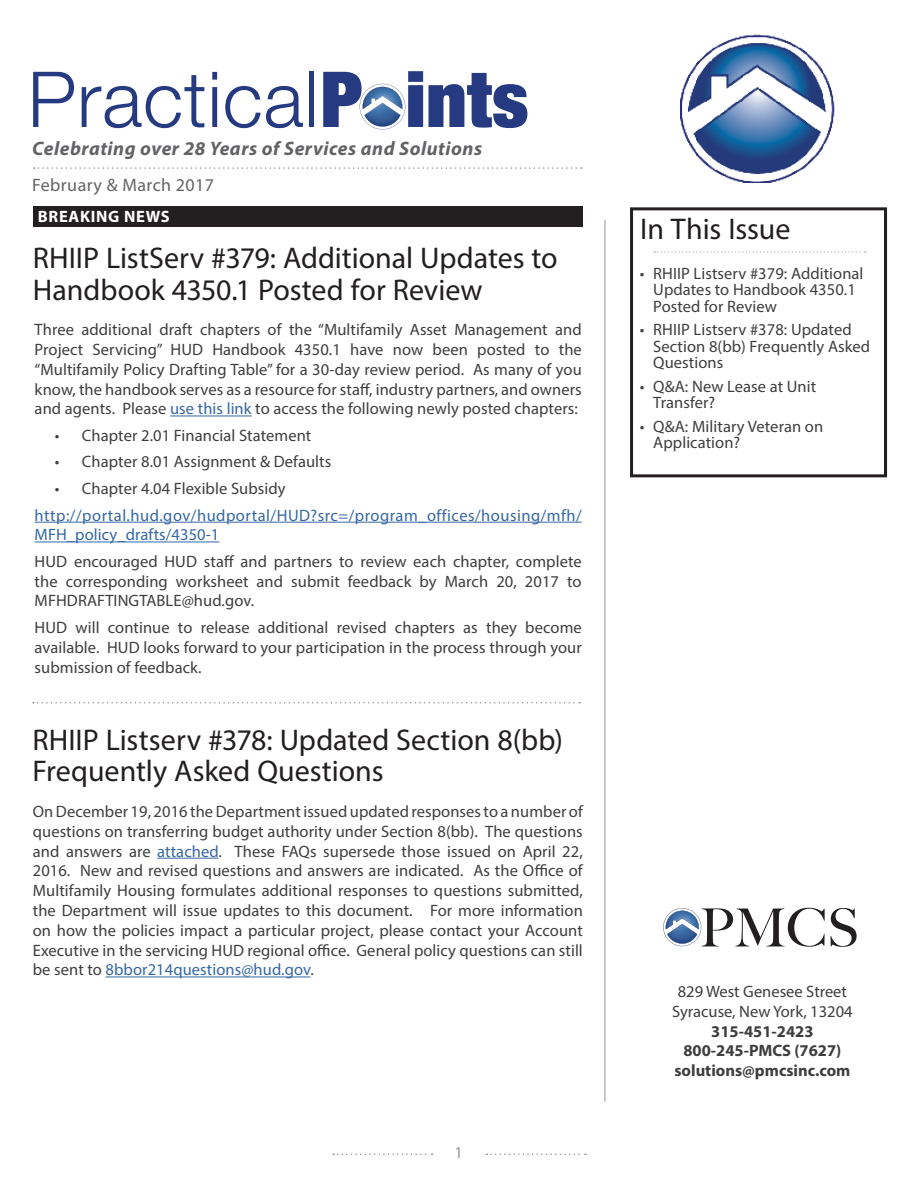
<style>
.page{position:relative;width:918px;height:1188px;background:#fff}
.page>*{position:absolute;margin:0;border:0;box-sizing:border-box;transform-origin:0 0}
.Headline_Small{font:30px/31.5px "Myriad Pro";color:#231f20}
.Contact_Us{font:30px "Myriad Pro";letter-spacing:-.005em;color:#231f20}
.Kicker{font:italic 700 19.5px "Myriad Pro";letter-spacing:.025em;color:#636366}
.Kicker-2{font:18px "Myriad Pro";letter-spacing:.025em;color:#636366}
.paragraphs{font:16.5px/19.8px "Myriad Pro";letter-spacing:.005em;color:#3e3e3f;text-align:justify}
.paragraphs-2{font:16.5px/19.8px "Myriad Pro";letter-spacing:.03em;color:#3667a4}
.address{font:700 16.5px "Myriad Pro";color:#3e3e3f}
.address-2{font:16.5px/19.8px "Myriad Pro";color:#3e3e3f;text-align:center}
.first_paragraph{font:700 16.5px "Myriad Pro";letter-spacing:.04em;color:#fff}
.first_paragraph-2{font:16.5px "Myriad Pro";color:#939598}
.s1{color:#3667a4}
</style>
<div class="page">
<hr style="left:157px;top:858px;width:62px;height:1px;background:#3667a4">
<hr style="left:106px;top:977px;width:204px;height:1px;background:#3667a4">
<div style="left:630px;top:207px;width:257px;height:270px;border:3px solid #231f20"></div>
<svg style="left:654px;top:251px;width:212px;height:1px"></svg>
<div style="left:33px;top:206px;width:549px;height:20px;background:#231f20"></div>
<svg style="left:333px;top:1153px;width:100px;height:2px"></svg>
<svg style="left:486px;top:1153px;width:100px;height:2px"></svg>
<svg style="left:33px;top:72px;width:41px;height:55px"></svg>
<svg style="left:82px;top:75px;width:122px;height:53px"></svg>
<svg style="left:212px;top:72px;width:5px;height:55px"></svg>
<svg style="left:225px;top:86px;width:78px;height:42px"></svg>
<div style="left:309px;top:72px;width:5px;height:55px;background:#253a80"></div>
<svg style="left:323px;top:71px;width:204px;height:58px"></svg>
<svg style="left:831px;top:908px;width:26px;height:39px"></svg>
<svg style="left:663px;top:908px;width:162px;height:39px"></svg>
<svg style="left:34px;top:167px;width:548px;height:2px"></svg>
<hr style="left:605px;top:220px;width:1px;height:882px;background:#939598">
<img style="left:681px;top:34px;width:154px;height:148px">
<hr style="left:170px;top:416px;width:82px;height:1px;background:#3667a4">
<hr style="left:35px;top:522px;width:547px;height:1px;background:#3667a4">
<hr style="left:35px;top:542px;width:184px;height:1px;background:#3667a4">
<svg style="left:33px;top:702px;width:547px;height:2px"></svg>
<p class="Kicker" style="left:32px;top:135px;width:451px">Celebrating over 28 Years of Services and Solutions</p>
<p class="Kicker-2" style="left:32px;top:174px;width:184px">February &amp; March 2017</p>
<p class="first_paragraph" style="left:38px;top:205px;width:133px">BREAKING NEWS</p>
<p class="Headline_Small" style="left:33px;top:242px;width:526px">RHIIP ListServ #379: Additional Updates to<br>Handbook 4350.1 Posted for Review</p>
<p class="paragraphs" style="left:35px;top:319px;width:549px">Three additional draft chapters of the “Multifamily Asset Management and Project Servicing” HUD Handbook 4350.1 have now been posted to the “Multifamily Policy Drafting Table” for a 30-day review period. As many of you know, the handbook serves as a resource for staff, industry partners, and owners and agents. Please <span class="s1">use this link</span> to access the following newly posted chapters:</p>
<p class="paragraphs" style="left:55px;top:425px;width:258px">• Chapter 2.01 Financial Statement</p>
<p class="paragraphs" style="left:55px;top:452px;width:278px">• Chapter 8.01 Assignment &amp; Defaults</p>
<p class="paragraphs" style="left:55px;top:478px;width:232px">• Chapter 4.04 Flexible Subsidy</p>
<p class="paragraphs-2" style="left:35px;top:505px;width:549px">http://portal.hud.gov/hudportal/HUD?src=/program_offices/housing/mfh/<br>MFH_policy_drafts/4350-1</p>
<p class="paragraphs" style="left:35px;top:551px;width:549px">HUD encouraged HUD staff and partners to review each chapter, complete the corresponding worksheet and submit feedback by March 20, 2017 to MFHDRAFTINGTABLE@hud.gov.</p>
<p class="paragraphs" style="left:35px;top:617px;width:549px">HUD will continue to release additional revised chapters as they become available. HUD looks forward to your participation in the process through your submission of feedback.</p>
<p class="Headline_Small" style="left:32px;top:724px;width:532px">RHIIP Listserv #378: Updated Section 8(bb)<br>Frequently Asked Questions</p>
<p class="paragraphs" style="left:33px;top:801px;width:552px">On December 19, 2016 the Department issued updated responses to a number of questions on transferring budget authority under Section 8(bb). The questions and answers are <span class="s1">attached</span>. These FAQs supersede those issued on April 22, 2016. New and revised questions and answers are indicated. As the Office of Multifamily Housing formulates additional responses to questions submitted, the Department will issue updates to this document. For more information on how the policies impact a particular project, please contact your Account Executive in the servicing HUD regional office. General policy questions can still be sent to <span class="s1">8bbor214questions@hud.gov</span>.</p>
<p class="first_paragraph-2" style="left:454px;top:1142px;width:10px">1</p>
<p class="Contact_Us" style="left:640px;top:210px;width:152px">In This Issue</p>
<p class="paragraphs" style="left:653px;top:265px;width:212px;line-height:16.5px;text-align:left;text-indent:-14px">• RHIIP Listserv #379: Additional<br>Updates to Handbook 4350.1<br>Posted for Review</p>
<p class="paragraphs" style="left:653px;top:321px;width:218px;line-height:16.5px;text-align:left;text-indent:-14px">• RHIIP Listserv #378: Updated<br>Section 8(bb) Frequently Asked<br>Questions</p>
<p class="paragraphs" style="left:653px;top:378px;width:164px;line-height:16.5px;text-indent:-14px">• Q&amp;A: New Lease at Unit<br>Transfer?</p>
<p class="paragraphs" style="left:653px;top:418px;width:171px;line-height:16.5px;text-indent:-14px">• Q&amp;A: Military Veteran on<br>Application?</p>
<p class="address-2" style="left:672px;top:981px;width:182px">829 West Genesee Street<br>Syracuse, New York, 13204</p>
<p class="address" style="left:711px;top:1020px;width:104px">315-451-2423</p>
<p class="address" style="left:683px;top:1040px;width:159px">800-245-PMCS (7627)</p>
<p class="address" style="left:674px;top:1060px;width:177px">solutions@pmcsinc.com</p>
</div>
